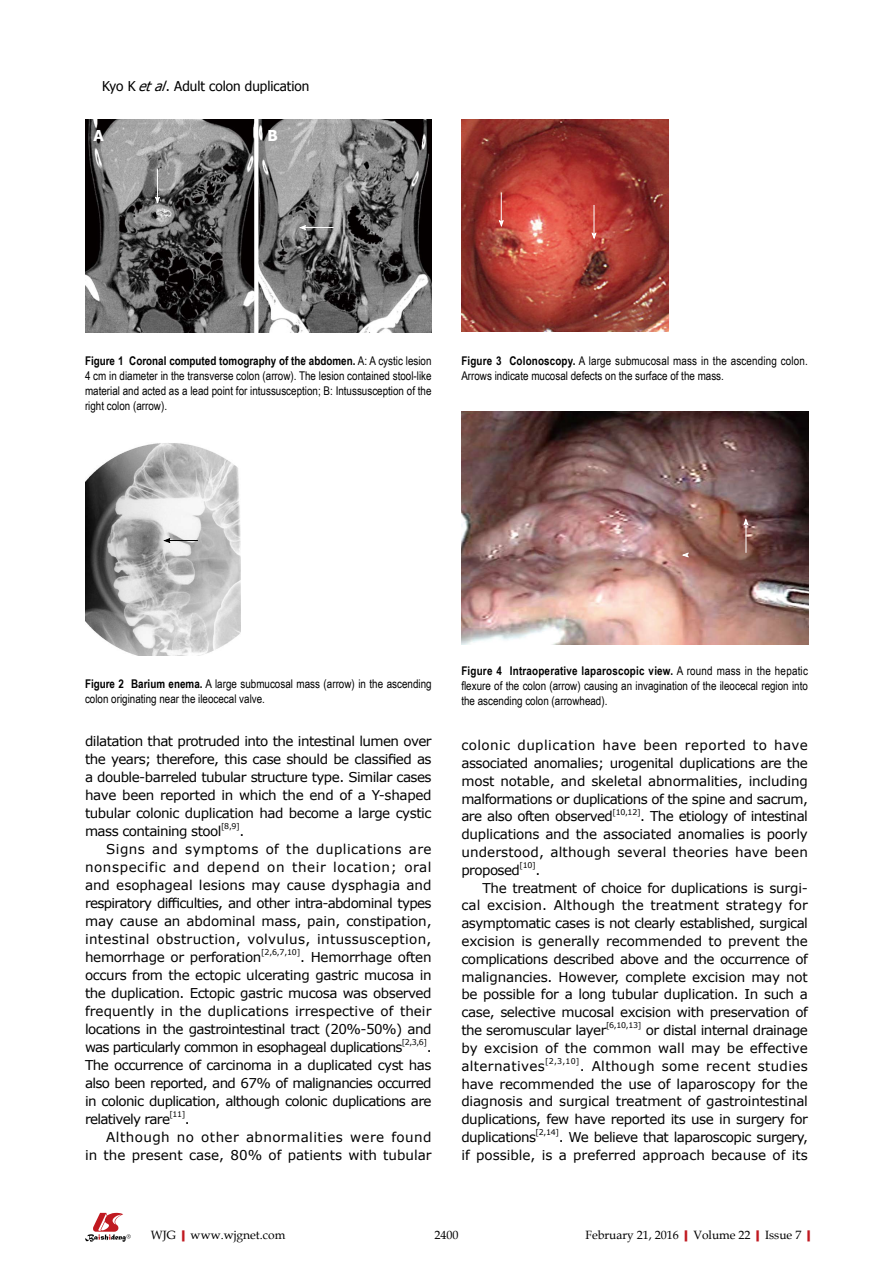
<style>
.page{position:relative;width:893px;height:1263px;background:#fff}
.page>*{position:absolute;margin:0;border:0;box-sizing:border-box;transform-origin:0 0}
.t1{font:700 15px "Tahoma";color:#fff}
.t2{font:13.5px/18px "Verdana";letter-spacing:-.025em;color:#000;text-align:justify}
.t3{font:13.5px/17.9px "Verdana";color:#000;text-align:right}
.t4{font:13.5px "Verdana";letter-spacing:.03em;color:#000}
.t5{font:13.5px "Verdana";letter-spacing:-.05em;color:#000}
.t6{font:13.5px "Verdana";letter-spacing:.02em;color:#000}
.t7{font:13.5px "Verdana";letter-spacing:.01em;color:#000}
.t8{font:13.5px "Verdana";letter-spacing:-.005em;color:#000}
.t9{font:13.5px "Verdana";letter-spacing:.045em;color:#000}
.t10{font:13.5px "Tahoma";color:#000}
.t11{font:12px/15px "Arial Narrow";color:#000;text-align:justify}
.t12{font:12px "Book Antiqua";color:#000}
.t13{font:7.8px "Verdana";letter-spacing:-.04em;color:#000}
.s1{font-style:italic}
.s2{font-weight:700}
.s3{font-weight:700;color:#c01920}
</style>
<div class="page">
<svg style="left:85px;top:1213px;width:46px;height:29px"></svg>
<img style="left:85px;top:119px;width:347px;height:214px">
<svg style="left:300px;top:225px;width:6px;height:5px"></svg>
<hr style="left:304px;top:227px;width:30px;height:1px;background:#fff">
<svg style="left:254px;top:119px;width:4px;height:214px"></svg>
<svg style="left:155px;top:197px;width:5px;height:6px"></svg>
<hr style="left:157px;top:169px;width:1px;height:30px;background:#fff">
<img style="left:85px;top:443px;width:155px;height:212px">
<svg style="left:164px;top:538px;width:6px;height:5px"></svg>
<hr style="left:168px;top:540px;width:30px;height:1px;background:#000">
<img style="left:461px;top:119px;width:207px;height:212px">
<svg style="left:499px;top:220px;width:5px;height:6px"></svg>
<hr style="left:501px;top:192px;width:1px;height:30px;background:#fff">
<svg style="left:592px;top:233px;width:4px;height:6px"></svg>
<hr style="left:594px;top:205px;width:1px;height:30px;background:#fff">
<img style="left:461px;top:411px;width:347px;height:233px">
<svg style="left:743px;top:519px;width:5px;height:6px"></svg>
<hr style="left:746px;top:523px;width:1px;height:30px;background:#fff">
<svg style="left:683px;top:552px;width:5px;height:5px"></svg>
<p class="t10" style="left:102px;top:77px;width:209px">Kyo K <span class="s1">etal</span>. Adult colon duplication</p>
<p class="t1" style="left:94px;top:125px;width:12px">A</p>
<p class="t1" style="left:267px;top:125px;width:12px">B</p>
<p class="t11" style="left:85px;top:353px;width:348px"><span class="s2">Figure 1 Coronal computed tomography of the abdomen.</span> A: A cystic lesion 4 cm in diameter in the transverse colon (arrow). The lesion contained stool-like material and acted as a lead point for intussusception; B: Intussusception of the right colon (arrow).</p>
<p class="t11" style="left:461px;top:353px;width:348px"><span class="s2">Figure 3 Colonoscopy.</span> A large submucosal mass in the ascending colon.<br>Arrows indicate mucosal defects on the surface of the mass.</p>
<p class="t11" style="left:85px;top:675px;width:348px"><span class="s2">Figure 2 Barium enema.</span> A large submucosal mass (arrow) in the ascending colon originating near the ileocecal valve.</p>
<p class="t2" style="left:85px;top:731px;width:348px">dilatation that protruded into the intestinal lumen over the years; therefore, this case should be classified as a double-barreled tubular structure type. Similar cases have been reported in which the end of a Y-shaped tubular colonic duplication had become a large cystic mass containing stool</p>
<p class="t13" style="left:221px;top:821px;width:20px">[8,9]</p>
<p class="t2" style="left:239px;top:821px;width:6px">.</p>
<p class="t4" style="left:106px;top:840px;width:327px">Signs and symptoms of the duplications are</p>
<p class="t9" style="left:85px;top:858px;width:348px">nonspecific and depend on their location; oral</p>
<p class="t3" style="left:85px;top:875px;width:348px">and esophageal lesions may cause dysphagia and</p>
<p class="t5" style="left:85px;top:894px;width:348px">respiratory difficulties, and other intra-abdominal types</p>
<p class="t2" style="left:85px;top:911px;width:348px">may cause an abdominal mass, pain, constipation,</p>
<p class="t6" style="left:85px;top:930px;width:348px">intestinal obstruction, volvulus, intussusception,</p>
<p class="t2" style="left:85px;top:947px;width:178px">hemorrhage or perforation</p>
<p class="t13" style="left:261px;top:947px;width:41px">[2,6,7,10]</p>
<p class="t2" style="left:85px;top:947px;width:348px;text-indent:215px">. Hemorrhage often occurs from the ectopic ulcerating gastric mucosa in the duplication. Ectopic gastric mucosa was observed frequently in the duplications irrespective of their locations in the gastrointestinal tract (20%-50%) and was particularly common in esophageal duplications</p>
<p class="t13" style="left:402px;top:1037px;width:27px">[2,3,6]</p>
<p class="t2" style="left:85px;top:1037px;width:348px;text-indent:342px">.<br>The occurrence of carcinoma in a duplicated cyst has also been reported, and 67% of malignancies occurred in colonic duplication, although colonic duplications are relatively rare</p>
<p class="t13" style="left:169px;top:1109px;width:17px">[11]</p>
<p class="t2" style="left:185px;top:1109px;width:6px">.</p>
<p class="t4" style="left:106px;top:1128px;width:327px">Although no other abnormalities were found</p>
<p class="t3" style="left:85px;top:1145px;width:348px">in the present case, 80% of patients with tubular</p>
<p class="t11" style="left:461px;top:663px;width:348px"><span class="s2">Figure 4 Intraoperative laparoscopic view.</span> A round mass in the hepatic flexure of the colon (arrow) causing an invagination of the ileocecal region into the ascending colon (arrowhead).</p>
<p class="t2" style="left:461px;top:736px;width:348px">colonic duplication have been reported to have associated anomalies; urogenital duplications are the most notable, and skeletal abnormalities, including malformations or duplications of the spine and sacrum, are also often observed</p>
<p class="t13" style="left:612px;top:807px;width:30px">[10,12]</p>
<p class="t2" style="left:461px;top:807px;width:348px;text-indent:179px">. The etiology of intestinal duplications and the associated anomalies is poorly understood, although several theories have been proposed</p>
<p class="t13" style="left:519px;top:860px;width:18px">[10]</p>
<p class="t2" style="left:535px;top:860px;width:6px">.</p>
<p class="t2" style="left:483px;top:878px;width:325px">The treatment of choice for duplications is surgi-</p>
<p class="t7" style="left:461px;top:897px;width:348px">cal excision. Although the treatment strategy for</p>
<p class="t2" style="left:461px;top:914px;width:348px">asymptomatic cases is not clearly established, surgical</p>
<p class="t8" style="left:461px;top:932px;width:348px">excision is generally recommended to prevent the</p>
<p class="t2" style="left:461px;top:949px;width:348px">complications described above and the occurrence of</p>
<p class="t2" style="left:461px;top:967px;width:348px">malignancies. However, complete excision may not</p>
<p class="t2" style="left:461px;top:985px;width:348px">be possible for a long tubular duplication. In such a</p>
<p class="t2" style="left:461px;top:1003px;width:348px">case, selective mucosal excision with preservation of</p>
<p class="t2" style="left:461px;top:1021px;width:147px">the seromuscular layer</p>
<p class="t13" style="left:606px;top:1020px;width:37px">[6,10,13]</p>
<p class="t2" style="left:461px;top:1021px;width:348px;text-indent:184px">or distal internal drainage by excision of the common wall may be effective alternatives</p>
<p class="t13" style="left:545px;top:1056px;width:36px">[2,3,10]</p>
<p class="t2" style="left:461px;top:1056px;width:348px;text-indent:118px">. Although some recent studies have recommended the use of laparoscopy for the diagnosis and surgical treatment of gastrointestinal duplications, few have reported its use in surgery for duplications</p>
<p class="t13" style="left:536px;top:1127px;width:25px">[2,14]</p>
<p class="t3" style="left:461px;top:1128px;width:348px">. We believe that laparoscopic surgery,<br>if possible, is a preferred approach because of its</p>
<p class="t12" style="left:151px;top:1226px;width:136px">WJG<span class="s3">|</span>www.wjgnet.com</p>
<p class="t12" style="left:434px;top:1226px;width:25px">2400</p>
<p class="t12" style="left:585px;top:1226px;width:232px">February 21, 2016<span class="s3">|</span>Volume 22<span class="s3">|</span>Issue 7<span class="s3">|</span></p>
</div>
